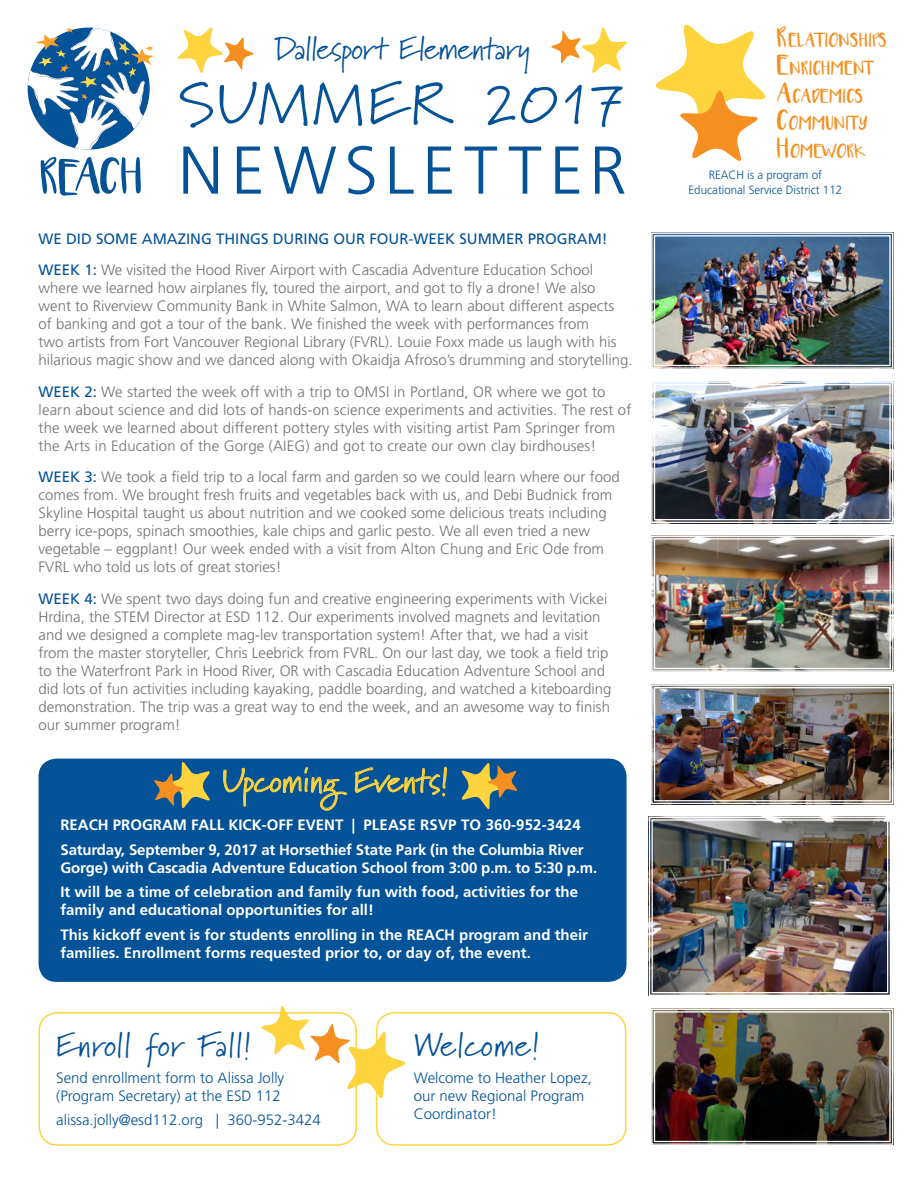
<style>
.page{position:relative;width:918px;height:1188px;background:#fff}
.page>*{position:absolute;margin:0;border:0;box-sizing:border-box;transform-origin:0 0}
.t1{font:300 67.5px "Frutiger LT Std";letter-spacing:.115em;color:#045297}
.t2{font:58.5px "Marydale";letter-spacing:.05em;color:#045297}
.t3{font:33px "Marydale";letter-spacing:.02em;color:#045297}
.t4{font:33px "Marydale";color:#fed43e}
.t5{font:31.5px "Marydale";letter-spacing:-.02em;color:#045297}
.t6{font:300 15px/18px "Frutiger LT Std";color:#717074}
.t7{font:700 15px/18px "Frutiger LT Std";color:#fff}
.t8{font:300 15px/18px "Frutiger LT Std";color:#045297}
.t9{font:15px "Frutiger LT Std";color:#045297}
.t10{font:300 12px/14.4px "Frutiger LT Std";color:#045297;text-align:center;scale:.96 1}
.Body{font:10.8px "Luna";letter-spacing:.09em;color:#f58f20}
.Body-2{font:10.8px "Luna";letter-spacing:.06em;color:#f58f20}
.Body-3{font:10.8px "Luna";letter-spacing:.115em;color:#f58f20}
.Body-4{font:10.8px "Luna";letter-spacing:.07em;color:#f58f20}
.s1{font-weight:400;color:#045297}
.s2{font-size:15.3px}
</style>
<div class="page">
<img style="left:651px;top:684px;width:243px;height:121px">
<div style="left:654px;top:687px;width:237px;height:114px;border:1px solid #fff"></div>
<img style="left:651px;top:232px;width:243px;height:137px">
<div style="left:654px;top:235px;width:237px;height:131px;border:1px solid #fff"></div>
<img style="left:651px;top:535px;width:243px;height:137px">
<div style="left:654px;top:538px;width:237px;height:131px;border:1px solid #fff"></div>
<img style="left:651px;top:1008px;width:243px;height:137px">
<div style="left:654px;top:1011px;width:237px;height:131px;border:1px solid #fff"></div>
<img style="left:651px;top:381px;width:243px;height:143px">
<div style="left:654px;top:384px;width:237px;height:136px;border:1px solid #fff"></div>
<img style="left:648px;top:816px;width:242px;height:180px">
<div style="left:652px;top:819px;width:236px;height:174px;border:1px solid #fff"></div>
<svg style="left:41px;top:157px;width:100px;height:39px"></svg>
<svg style="left:28px;top:27px;width:126px;height:123px"></svg>
<svg style="left:177px;top:27px;width:77px;height:46px"></svg>
<svg style="left:551px;top:27px;width:76px;height:46px"></svg>
<svg style="left:655px;top:24px;width:111px;height:137px"></svg>
<div style="left:39px;top:1012px;width:318px;height:134px;border:2px solid #fed43e;border-radius:18px"></div>
<div style="left:376px;top:1012px;width:251px;height:134px;border:2px solid #fed43e;border-radius:18px"></div>
<svg style="left:259px;top:1006px;width:149px;height:96px"></svg>
<div style="left:39px;top:759px;width:588px;height:223px;background:#045297;border-radius:18px"></div>
<svg style="left:154px;top:762px;width:56px;height:46px"></svg>
<svg style="left:461px;top:763px;width:57px;height:47px"></svg>
<svg style="left:223px;top:767px;width:124px;height:44px"></svg>
<svg style="left:355px;top:767px;width:92px;height:30px"></svg>
<p class="t5" style="left:275px;top:29px;width:257px">Dallesport Elementary</p>
<p class="t2" style="left:178px;top:69px;width:450px">SUMMER 2017</p>
<p class="t1" style="left:178px;top:132px;width:450px">NEWSLETTER</p>
<p class="t9" style="left:39px;top:230px;width:571px">WE DID SOME AMAZING THINGS DURING OUR FOUR-WEEK SUMMER PROGRAM!</p>
<p class="t6" style="left:39px;top:261px;width:596px"><span class="s1">WEEK 1:</span> We visited the Hood River Airport with Cascadia Adventure Education School where we learned how airplanes fly, toured the airport, and got to fly a drone! We also<br>went to Riverview Community Bank in White Salmon, WA to learn about different aspects<br>of banking and got a tour of the bank. We finished the week with performances from<br>two artists from Fort Vancouver Regional Library (FVRL). Louie Foxx made us laugh with his hilarious magic show and we danced along with Okaidja Afroso’s drumming and storytelling.</p>
<p class="t6" style="left:39px;top:383px;width:594px"><span class="s1">WEEK 2:</span> We started the week off with a trip to OMSI in Portland, OR where we got to learn about science and did lots of hands-on science experiments and activities. The rest of the week we learned about different pottery styles with visiting artist Pam Springer from the Arts in Education of the Gorge (AIEG) and got to create our own clay birdhouses!</p>
<p class="t6" style="left:39px;top:468px;width:583px"><span class="s1">WEEK 3:</span> We took a field trip to a local farm and garden so we could learn where our food comes from. We brought fresh fruits and vegetables back with us, and Debi Budnick from Skyline Hospital taught us about nutrition and we cooked some delicious treats including berry ice-pops, spinach smoothies, kale chips and garlic pesto. We all even tried a new vegetable – eggplant! Our week ended with a visit from Alton Chung and Eric Ode from FVRL who told us lots of great stories!</p>
<p class="t6" style="left:39px;top:590px;width:574px"><span class="s1">WEEK 4:</span> We spent two days doing fun and creative engineering experiments with Vickei Hrdina, the STEM Director at ESD 112. Our experiments involved magnets and levitation and we designed a complete mag-lev transportation system! After that, we had a visit from the master storyteller, Chris Leebrick from FVRL. On our last day, we took a field trip to the Waterfront Park in Hood River, OR with Cascadia Education Adventure School and did lots of fun activities including kayaking, paddle boarding, and watched a kiteboarding demonstration. The trip was a great way to end the week, and an awesome way to finish our summer program!</p>
<p class="t4" style="left:222px;top:761px;width:228px">Upcoming Events!</p>
<p class="t7" style="left:60px;top:816px;width:522px">REACH PROGRAM FALL KICK-OFF EVENT | PLEASE RSVP TO 360-952-3424</p>
<p class="t7" style="left:60px;top:841px;width:538px">Saturday, September 9, 2017 at Horsethief State Park (in the Columbia River<br>Gorge) with Cascadia Adventure Education School from 3:00 p.m. to 5:30 p.m.</p>
<p class="t7" style="left:60px;top:883px;width:519px">It will be a time of celebration and family fun with food, activities for the family and educational opportunities for all!</p>
<p class="t7" style="left:60px;top:926px;width:529px">This kickoff event is for students enrolling in the REACH program and their families. Enrollment forms requested prior to, or day of, the event.</p>
<p class="t3" style="left:56px;top:1025px;width:197px">Enroll for Fall!</p>
<p class="t8" style="left:56px;top:1069px;width:230px">Send enrollment form to Alissa Jolly (Program Secretary) at the ESD 112</p>
<p class="t8" style="left:56px;top:1111px;width:266px">alissa.jolly@esd112.org | 360-952-3424</p>
<p class="t3" style="left:414px;top:1025px;width:127px">Welcome!</p>
<p class="t8" style="left:414px;top:1069px;width:180px">Welcome to Heather Lopez, our new Regional Program<br>Coordinator!</p>
<p class="Body" style="left:777px;top:37px;width:111px"><span class="s2">R</span>ELATIONSHIPS</p>
<p class="Body" style="left:777px;top:65px;width:99px"><span class="s2">E</span>NRICHMENT</p>
<p class="Body-2" style="left:777px;top:93px;width:87px"><span class="s2">A</span>CADEMICS</p>
<p class="Body-3" style="left:777px;top:120px;width:92px"><span class="s2">C</span>OMMUNITY</p>
<p class="Body-4" style="left:777px;top:148px;width:91px"><span class="s2">H</span>OMEWORK</p>
<p class="t10" style="left:689px;top:168px;width:161px">REACH is a program of<br>Educational Service District 112</p>
</div>
